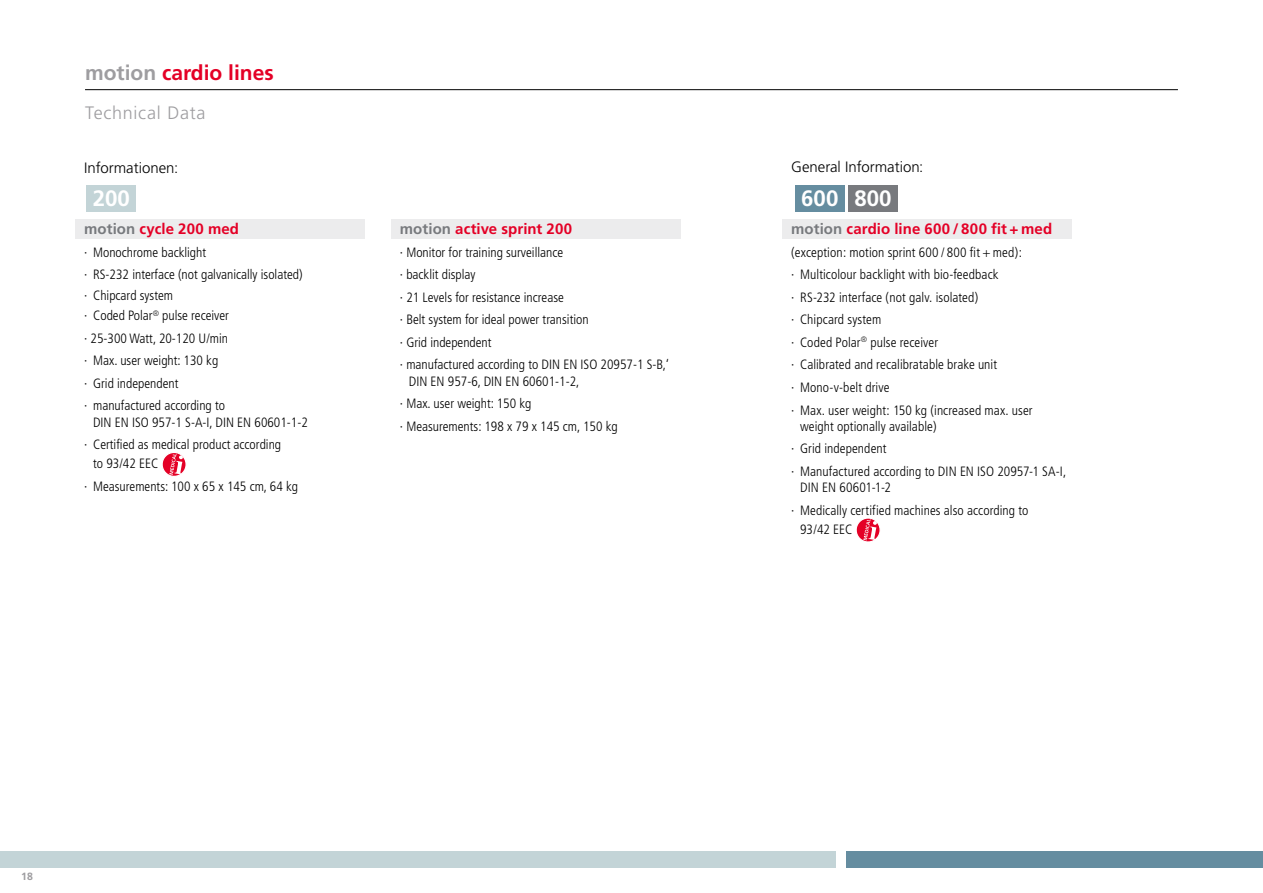
<style>
.page{position:relative;width:1263px;height:893px;background:#fff}
.page>*{position:absolute;margin:0;border:0;box-sizing:border-box;transform-origin:0 0}
.t1{font:700 22.2px "Frutiger";color:#fff}
.t2{font:700 21px "Frutiger";color:#e40026}
.t3{font:300 18px "Frutiger";letter-spacing:.035em;color:#9e9da0}
.t4{font:700 15px "Frutiger";letter-spacing:.005em;color:#e40026}
.t5{font:300 15px "Frutiger";color:#000}
.t6{font:300 condensed 13.5px/22.5px "Frutiger";color:#000}
.t7{font:700 10.5px "Frutiger";color:#9e9da0}
.s1{color:#9e9da0}
.s2{color:#787a7e}
</style>
<div class="page">
<hr style="left:85px;top:89px;width:1093px;height:1px;background:#000">
<div style="left:0;top:851px;width:836px;height:16px;background:#c3d4d7"></div>
<div style="left:847px;top:851px;width:416px;height:16px;background:#658da0"></div>
<div style="left:75px;top:219px;width:290px;height:20px;background:#ececed"></div>
<div style="left:391px;top:219px;width:289px;height:20px;background:#ececed"></div>
<svg style="left:162px;top:453px;width:24px;height:23px"></svg>
<div style="left:782px;top:219px;width:289px;height:20px;background:#ececed"></div>
<svg style="left:856px;top:518px;width:24px;height:24px"></svg>
<div style="left:795px;top:185px;width:49px;height:27px;background:#658da0"></div>
<div style="left:848px;top:185px;width:50px;height:27px;background:#787a7e"></div>
<div style="left:87px;top:185px;width:49px;height:27px;background:#c3d4d7"></div>
<h2 class="t2" style="left:85px;top:60px;width:190px"><span class="s1">motion</span> cardio lines</h2>
<h3 class="t3" style="left:85px;top:102px;width:122px">Technical Data</h3>
<p class="t5" style="left:84px;top:160px;width:96px">Informationen:</p>
<p class="t5" style="left:791px;top:159px;width:134px">General Information:</p>
<h1 class="t1" style="left:93px;top:185px;width:39px">200</h1>
<h1 class="t1" style="left:801px;top:185px;width:92px">600 800</h1>
<p class="t4" style="left:84px;top:220px;width:156px"><span class="s2">motion</span> cycle 200 med</p>
<p class="t6" style="left:84px;top:241px;width:220px">· Monochrome backlight<br>· RS-232 interface (not galvanically isolated)</p>
<p class="t6" style="left:84px;top:285px;width:146px;line-height:20.4px">· Chipcard system<br>· Coded Polar<sup>®</sup> pulse receiver</p>
<p class="t6" style="left:84px;top:327px;width:146px">· 25-300 Watt, 20-120 U/min · Max. user weight: 130 kg<br>· Grid independent<br>· manufactured according to</p>
<p class="t6" style="left:84px;top:411px;width:225px;text-indent:9px">DIN EN ISO 957-1 S-A-I, DIN EN 60601-1-2 · Certified as medical product according</p>
<p class="t6" style="left:84px;top:453px;width:215px;text-indent:9px">to 93/42 EEC<br>· Measurements: 100 x 65 x 145 cm, 64 kg</p>
<p class="t4" style="left:400px;top:220px;width:174px"><span class="s2">motion</span> active sprint 200</p>
<p class="t6" style="left:400px;top:241px;width:271px">· Monitor for training surveillance<br>· backlit display<br>· 21 Levels for resistance increase<br>· Belt system for ideal power transition<br>· Grid independent<br>· manufactured according to DIN EN ISO 20957-1 S-B,‘</p>
<p class="t6" style="left:400px;top:370px;width:219px;text-indent:9px">DIN EN 957-6, DIN EN 60601-1-2,<br>· Max. user weight: 150 kg<br>· Measurements: 198 x 79 x 145 cm, 150 kg</p>
<p class="t4" style="left:791px;top:220px;width:263px"><span class="s2">motion</span> cardio line 600 / 800 fit + med</p>
<p class="t6" style="left:791px;top:241px;width:243px">(exception: motion sprint 600 / 800 fit + med):<br>· Multicolour backlight with bio-feedback<br>· RS-232 interface (not galv. isolated)<br>· Chipcard system<br>· Coded Polar<sup>®</sup> pulse receiver<br>· Calibrated and recalibratable brake unit<br>· Mono-v-belt drive<br>· Max. user weight: 150 kg (increased max. user</p>
<p class="t6" style="left:791px;top:415px;width:277px;text-indent:9px">weight optionally available)<br>· Grid independent<br>· Manufactured according to DIN EN ISO 20957-1 SA-I,</p>
<p class="t6" style="left:791px;top:476px;width:239px;text-indent:9px">DIN EN 60601-1-2<br>· Medically certified machines also according to</p>
<p class="t6" style="left:800px;top:518px;width:54px">93/42 EEC</p>
<p class="t7" style="left:21px;top:870px;width:13px">18</p>
</div>
